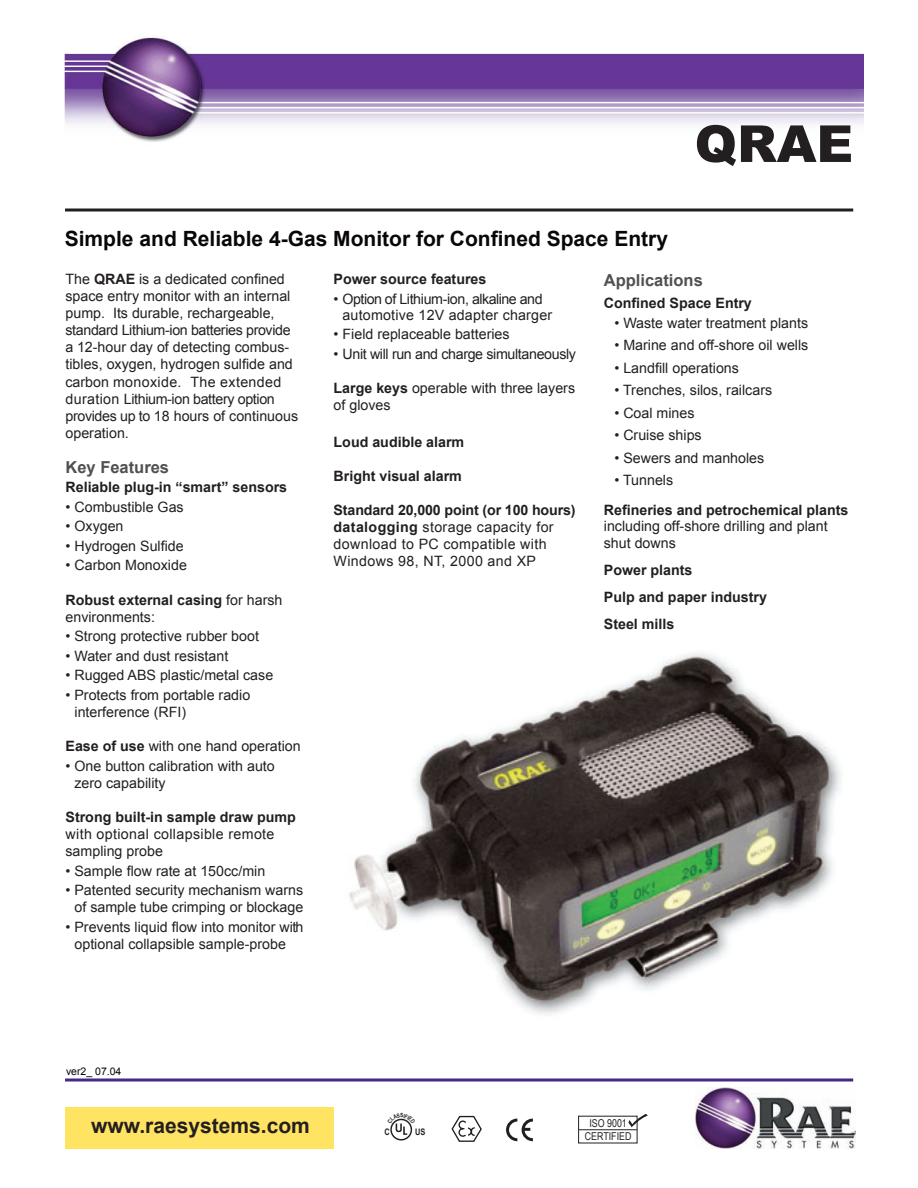
<style>
.page{position:relative;width:918px;height:1188px;background:#fff}
.page>*{position:absolute;margin:0;border:0;box-sizing:border-box;transform-origin:0 0}
.t1{font:900 51px "Arial";color:#231f20}
.t2{font:700 21px "Arial";color:#090605}
.t3{font:700 21px "Arial";color:#231f20}
.t4{font:700 16.5px "Arial";color:#524f4f}
.t5{font:14.25px/17.1px "Arial";color:#231f20}
.t6{font:700 14.25px/27px "Arial";color:#231f20}
.t7{font:14.25px/17.1px "Arial";letter-spacing:.025em;color:#231f20}
.t8{font:14.25px "Arial";letter-spacing:-.025em;color:#231f20}
.t9{font:10.8px/12.9px "Arial Narrow";color:#231f20;text-align:center}
.t10{font:10.5px "Arial";color:#040503}
.t11{font:700 9px "Arial Narrow";color:#231f20}
.s1{font-weight:700}
</style>
<div class="page">
<img style="left:349px;top:653px;width:492px;height:362px">
<svg style="left:506px;top:1118px;width:27px;height:24px"></svg>
<hr style="left:579px;top:1129px;width:58px;height:1px;background:#231f20">
<svg style="left:628px;top:1114px;width:20px;height:13px"></svg>
<div style="left:390px;top:1119px;width:22px;height:22px;border:1px solid #231f20;border-radius:50%"></div>
<svg style="left:451px;top:1115px;width:31px;height:27px"></svg>
<img style="left:65px;top:37px;width:799px;height:105px">
<svg style="left:65px;top:208px;width:788px;height:4px;background:#595657"></svg>
<svg style="left:65px;top:1078px;width:788px;height:4px;background:#745da4"></svg>
<img style="left:695px;top:1088px;width:161px;height:61px">
<div style="left:65px;top:1107px;width:269px;height:42px;background:#ffe362"></div>
<svg style="left:390px;top:1118px;width:23px;height:17px"></svg>
<h1 class="t1" style="left:695px;top:107px;width:160px">QRAE</h1>
<h2 class="t2" style="left:65px;top:225px;width:605px">Simple and Reliable 4-Gas Monitor for Confined Space Entry</h2>
<p class="t4" style="left:604px;top:269px;width:101px">Applications</p>
<p class="t6" style="left:604px;top:290px;width:150px">Confined Space Entry</p>
<p class="t5" style="left:614px;top:314px;width:195px">• Waste water treatment plants</p>
<p class="t5" style="left:614px;top:337px;width:196px">• Marine and off-shore oil wells</p>
<p class="t5" style="left:614px;top:359px;width:126px">• Landfill operations</p>
<p class="t5" style="left:614px;top:382px;width:159px">• Trenches, silos, railcars</p>
<p class="t5" style="left:614px;top:404px;width:82px">• Coal mines</p>
<p class="t5" style="left:614px;top:427px;width:89px">• Cruise ships</p>
<p class="t5" style="left:614px;top:449px;width:151px">• Sewers and manholes</p>
<p class="t5" style="left:614px;top:472px;width:60px">• Tunnels</p>
<p class="t6" style="left:604px;top:497px;width:246px">Refineries and petrochemical plants</p>
<p class="t5" style="left:604px;top:519px;width:225px;line-height:16.2px">including off-shore drilling and plant shut downs</p>
<p class="t6" style="left:604px;top:557px;width:165px">Power plants<br>Pulp and paper industry<br>Steel mills</p>
<p class="t5" style="left:66px;top:271px;width:234px">The <span class="s1">QRAE</span> is a dedicated confined space entry monitor with an internal pump. Its durable, rechargeable, standard Lithium-ion batteries provide a 12-hour day of detecting combus&shy;tibles, oxygen, hydrogen sulfide and carbon monoxide. The extended duration Lithium-ion battery option provides up to 18 hours of continuous operation.</p>
<p class="t4" style="left:66px;top:456px;width:105px">Key Features</p>
<p class="t6" style="left:66px;top:474px;width:223px">Reliable plug-in “smart” sensors</p>
<p class="t5" style="left:66px;top:499px;width:120px">• Combustible Gas</p>
<p class="t5" style="left:66px;top:518px;width:60px">• Oxygen</p>
<p class="t5" style="left:66px;top:538px;width:120px">• Hydrogen Sulfide</p>
<p class="t5" style="left:66px;top:557px;width:123px">• Carbon Monoxide</p>
<p class="t5" style="left:66px;top:591px;width:218px"><span class="s1">Robust external casing</span> for harsh environments:</p>
<p class="t5" style="left:66px;top:628px;width:195px">• Strong protective rubber boot</p>
<p class="t5" style="left:66px;top:647px;width:164px">• Water and dust resistant</p>
<p class="t5" style="left:66px;top:667px;width:209px">• Rugged ABS plastic/metal case</p>
<p class="t5" style="left:75px;top:686px;width:177px;text-indent:-9px">• Protects from portable radio interference (RFI)</p>
<p class="t5" style="left:66px;top:738px;width:237px"><span class="s1">Ease of use</span> with one hand operation</p>
<p class="t5" style="left:75px;top:757px;width:202px;text-indent:-9px">• One button calibration with auto zero capability</p>
<p class="t6" style="left:66px;top:804px;width:232px">Strong built-in sample draw pump</p>
<p class="t7" style="left:66px;top:826px;width:211px">with optional collapsible remote sampling probe</p>
<p class="t5" style="left:66px;top:862px;width:201px">• Sample flow rate at 150cc/min</p>
<p class="t5" style="left:66px;top:882px;width:239px;text-align:right">• Patented security mechanism warns of sample tube crimping or blockage</p>
<p class="t5" style="left:66px;top:918px;width:240px;text-align:center">• Prevents liquid flow into monitor with optional collapsible sample-probe</p>
<p class="t6" style="left:334px;top:266px;width:154px">Power source features</p>
<p class="t5" style="left:343px;top:291px;width:211px;line-height:16.2px;text-indent:-9px">• Option of Lithium-ion, alkaline and automotive 12V adapter charger</p>
<p class="t5" style="left:334px;top:326px;width:178px">• Field replaceable batteries</p>
<p class="t8" style="left:334px;top:344px;width:244px">• Unit will run and charge simultaneously</p>
<p class="t5" style="left:334px;top:380px;width:243px"><span class="s1">Large keys</span> operable with three layers of gloves</p>
<p class="t6" style="left:334px;top:429px;width:132px">Loud audible alarm</p>
<p class="t6" style="left:334px;top:463px;width:130px">Bright visual alarm</p>
<p class="t7" style="left:334px;top:502px;width:244px"><span class="s1">Standard 20,000 point (or 100 hours) datalogging</span> storage capacity for download to PC compatible with<br>Windows 98, NT, 2000 and XP</p>
<p class="t10" style="left:66px;top:1065px;width:57px">ver2_ 07.04</p>
<h2 class="t3" style="left:91px;top:1112px;width:220px">www.raesystems.com</h2>
<p class="t11" style="left:385px;top:1125px;width:7px">C</p>
<p class="t11" style="left:415px;top:1125px;width:12px">US</p>
<p class="t9" style="left:585px;top:1116px;width:48px">ISO 9001<br>CERTIFIED</p>
</div>
